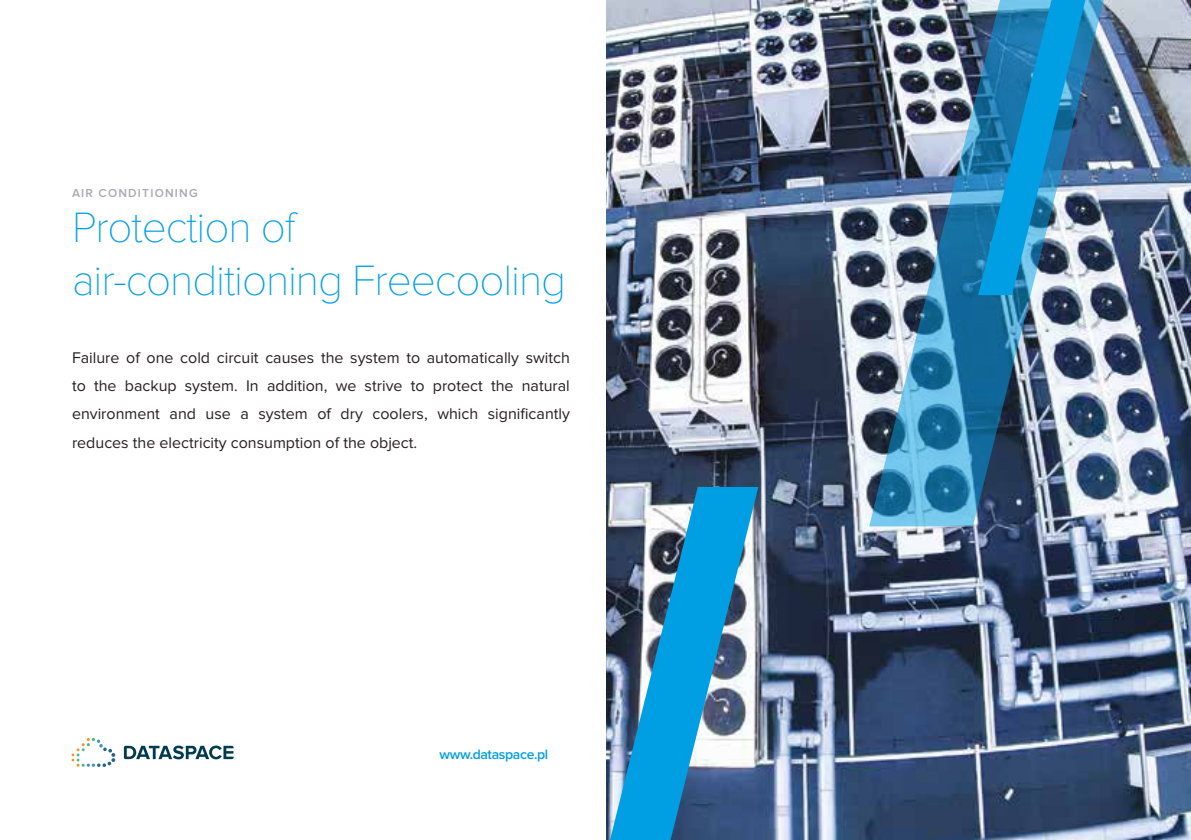
<style>
.page{position:relative;width:1191px;height:840px;background:#fff}
.page>*{position:absolute;margin:0;border:0;box-sizing:border-box;transform-origin:0 0}
.t1{font:100 44px/52.8px "Proxima Nova T";letter-spacing:-.025em;color:#009fe3}
.t2{font:16px/28px "Proxima Nova";color:#252021;text-align:justify}
.t3{font:600 14px "Proxima Nova";letter-spacing:-.025em;color:#009fe3}
.t4{font:600 12px "Proxima Nova";letter-spacing:.1em;color:#a9a9b6}
</style>
<div class="page">
<svg style="left:72px;top:738px;width:43px;height:28px"></svg>
<svg style="left:124px;top:745px;width:110px;height:14px"></svg>
<img style="left:607px;top:0;width:584px;height:839px">
<img style="left:869px;top:0;width:263px;height:526px">
<svg style="left:610px;top:486px;width:148px;height:353px;background:#4a91b9"></svg>
<svg style="left:978px;top:0;width:107px;height:295px;background:#2e8cbd"></svg>
<p class="t4" style="left:72px;top:186px;width:127px">AIR CONDITIONING</p>
<h1 class="t1" style="left:72px;top:201px;width:495px">Protection of air-conditioning Freecooling</h1>
<p class="t2" style="left:72px;top:344px;width:499px">Failure of one cold circuit causes the system to automatically switch to the backup system. In addition, we strive to protect the natural environment and use a system of dry coolers, which significantly reduces the electricity consumption of the object.</p>
<p class="t3" style="left:439px;top:746px;width:110px">www.dataspace.pl</p>
</div>
